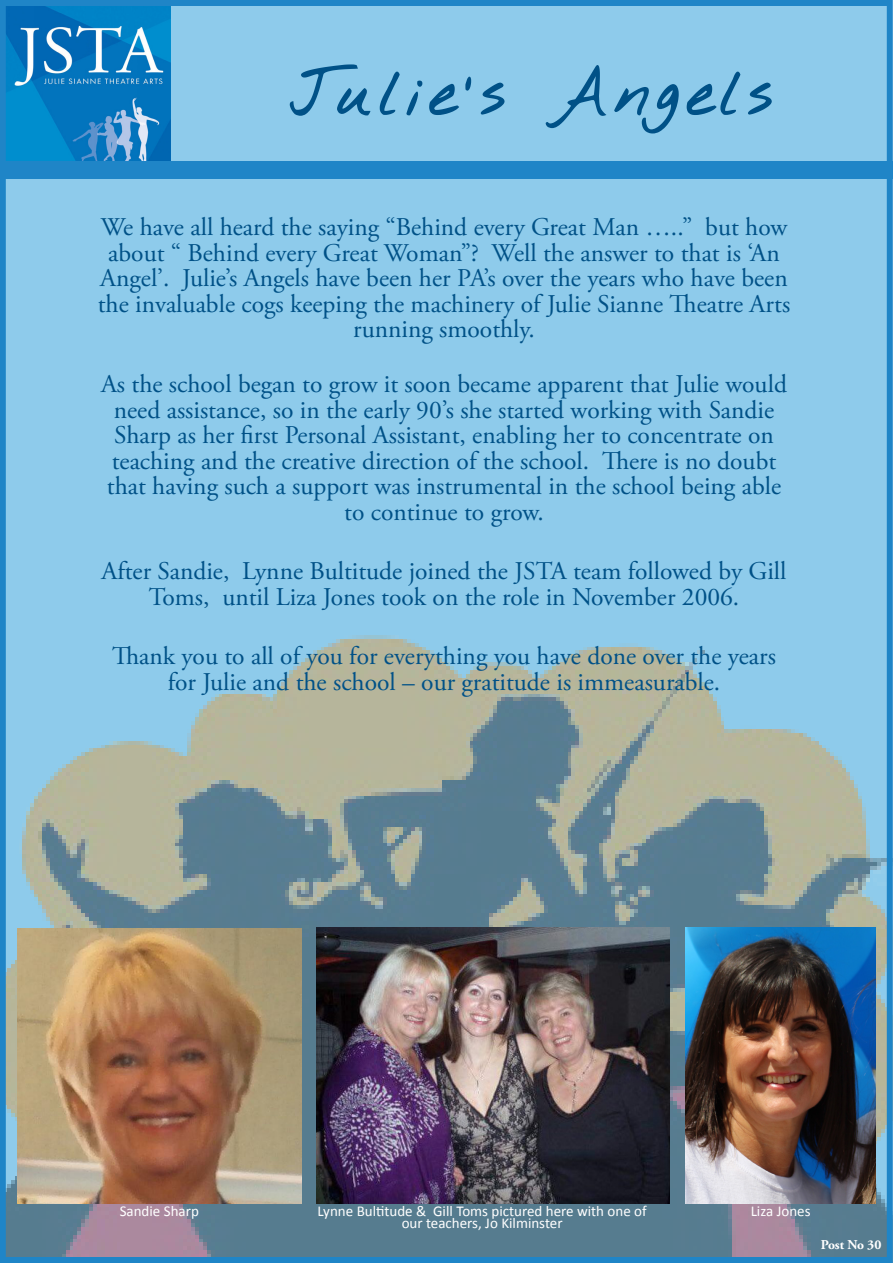
<style>
.page{position:relative;width:893px;height:1263px;background:#fff}
.page>*{position:absolute;margin:0;border:0;box-sizing:border-box;transform-origin:0 0}
.Heading{font:700 54px "Nothing You Could Do";letter-spacing:.1em;color:#005187}
.JSTA_Post_Campaign_1{font:25.5px/25.5px "Adobe Garamond Pro";color:#005187;text-align:center}
.Wider_indents_Calibr{font:15px/12px "Calibri";color:#fff;text-align:center}
.t1{font:700 13.5px "Adobe Garamond Pro";color:#fff}
</style>
<div class="page">
<div style="left:7px;top:7px;width:879px;height:618px;background:#8ecbeb"></div>
<img style="left:7px;top:625px;width:879px;height:631px">
<img style="left:7px;top:7px;width:164px;height:155px">
<div style="left:4px;top:162px;width:889px;height:17px;background:#1f85c7"></div>
<div style="left:0;top:0;width:893px;height:1263px;border:6px solid #1f85c7"></div>
<img style="left:685px;top:927px;width:191px;height:276px">
<img style="left:316px;top:927px;width:353px;height:276px">
<img style="left:17px;top:928px;width:285px;height:275px">
<p class="Heading" style="left:290px;top:47px;width:485px">Julie’s Angels</p>
<p class="JSTA_Post_Campaign_1" style="left:98px;top:215px;width:694px">We have all heard the saying “Behind every Great Man …..” but how about “ Behind every Great Woman”? Well the answer to that is ‘An Angel’. Julie’s Angels have been her PA’s over the years who have been the invaluable cogs keeping the machinery of Julie Sianne Theatre Arts running smoothly.</p>
<p class="JSTA_Post_Campaign_1" style="left:101px;top:372px;width:687px">As the school began to grow it soon became apparent that Julie would need assistance, so in the early 90’s she started working with Sandie Sharp as her first Personal Assistant, enabling her to concentrate on teaching and the creative direction of the school. There is no doubt that having such a support was instrumental in the school being able to continue to grow.</p>
<p class="JSTA_Post_Campaign_1" style="left:102px;top:559px;width:686px">After Sandie, Lynne Bultitude joined the JSTA team followed by Gill<br>Toms, until Liza Jones took on the role in November 2006.</p>
<p class="JSTA_Post_Campaign_1" style="left:112px;top:644px;width:665px">Thank you to all of you for everything you have done over the years for Julie and the school – our gratitude is immeasurable.</p>
<p class="Wider_indents_Calibr" style="left:318px;top:1205px;width:331px">Lynne Bultitude &amp; Gill Toms pictured here with one of our teachers, Jo Kilminster</p>
<p class="Wider_indents_Calibr" style="left:120px;top:1205px;width:81px">Sandie Sharp</p>
<p class="Wider_indents_Calibr" style="left:751px;top:1205px;width:61px">Liza Jones</p>
<p class="t1" style="left:821px;top:1237px;width:62px">Post No 30</p>
</div>
